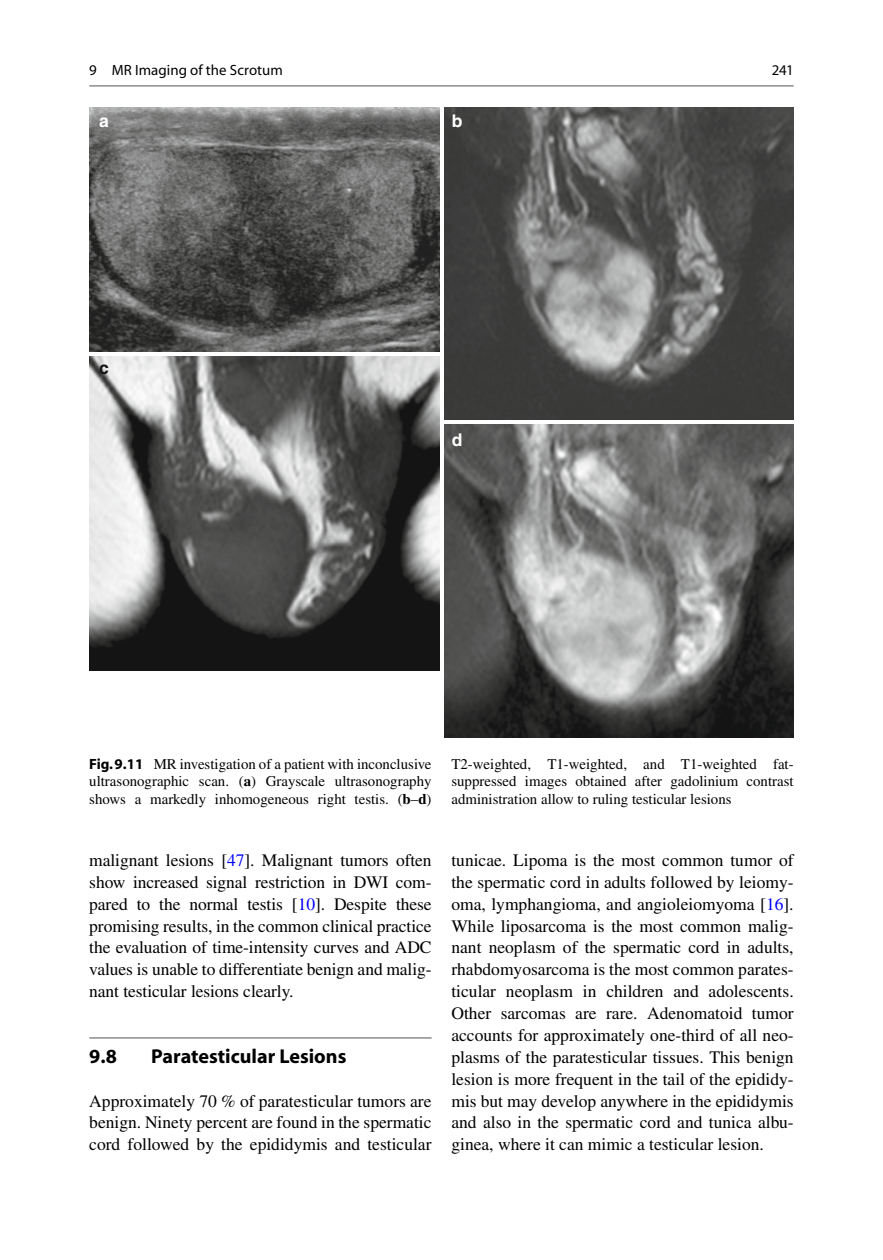
<style>
.page{position:relative;width:883px;height:1260px;background:#fff}
.page>*{position:absolute;margin:0;border:0;box-sizing:border-box;transform-origin:0 0}
.t1{font:700 20.12px "Sllntv Myriad";color:#000}
.t2{font:17.5px/21.9px "Qhgcgl Times";color:#000;text-align:justify}
.t3{font:700 17.5px "Ydxdlj Helvetica";color:#fff}
.t4{font:700 17.5px "Ydxdlj Helvetica";color:#131413}
.t5{font:14.88px/17.5px "Qhgcgl Times";color:#000;text-align:justify}
.t6{font:14.88px "Kqymlx Myriad";letter-spacing:.005em;color:#000}
.s1{font-family:"Sllntv Myriad";font-weight:700}
.s2{font-family:"Myxyjq Times";font-weight:700}
.s3{color:#0000fa}
</style>
<div class="page">
<hr style="left:89px;top:1037px;width:343px;height:2px;background:#9c9c9c">
<img style="left:89px;top:107px;width:350px;height:245px">
<img style="left:444px;top:107px;width:350px;height:313px">
<img style="left:89px;top:357px;width:350px;height:313px">
<img style="left:444px;top:425px;width:350px;height:313px">
<hr style="left:89px;top:85px;width:705px;height:2px;background:#9c9c9c">
<p class="t6" style="left:89px;top:64px;width:195px">9 MR Imaging of the Scrotum</p>
<p class="t3" style="left:99px;top:111px;width:11px">a</p>
<p class="t4" style="left:99px;top:358px;width:11px">c</p>
<p class="t3" style="left:452px;top:111px;width:12px">b</p>
<p class="t3" style="left:452px;top:430px;width:12px">d</p>
<p class="t6" style="left:772px;top:64px;width:23px">241</p>
<p class="t5" style="left:89px;top:757px;width:344px"><span class="s1">Fig. 9.11</span> MR investigation of a patient with inconclusive ultrasonographic scan. ( <span class="s2">a</span> ) Grayscale ultrasonography shows a markedly inhomogeneous right testis. ( <span class="s2">b</span> – <span class="s2">d</span> )</p>
<p class="t5" style="left:451px;top:757px;width:344px">T2-weighted, T1-weighted, and T1-weighted fat&shy;suppressed images obtained after gadolinium contrast administration allow to ruling testicular lesions</p>
<p class="t2" style="left:89px;top:851px;width:344px">malignant lesions [ <span class="s3">47</span> ]. Malignant tumors often show increased signal restriction in DWI com&shy;pared to the normal testis [ <span class="s3">10</span> ]. Despite these promising results, in the common clinical practice the evaluation of time-intensity curves and ADC values is unable to differentiate benign and malig&shy;nant testicular lesions clearly.</p>
<p class="t1" style="left:89px;top:1049px;width:29px">9.8</p>
<p class="t1" style="left:151px;top:1049px;width:197px">Paratesticular Lesions</p>
<p class="t2" style="left:89px;top:1091px;width:344px">Approximately 70 % of paratesticular tumors are benign. Ninety percent are found in the spermatic cord followed by the epididymis and testicular</p>
<p class="t2" style="left:451px;top:851px;width:344px">tunicae. Lipoma is the most common tumor of the spermatic cord in adults followed by leiomy&shy;oma, lymphangioma, and angioleiomyoma [ <span class="s3">16</span> ].<br>While liposarcoma is the most common malig&shy;nant neoplasm of the spermatic cord in adults, rhabdomyosarcoma is the most common parates&shy;ticular neoplasm in children and adolescents.<br>Other sarcomas are rare. Adenomatoid tumor accounts for approximately one-third of all neo&shy;plasms of the paratesticular tissues. This benign lesion is more frequent in the tail of the epididy&shy;mis but may develop anywhere in the epididymis and also in the spermatic cord and tunica albu&shy;ginea, where it can mimic a testicular lesion.</p>
</div>
